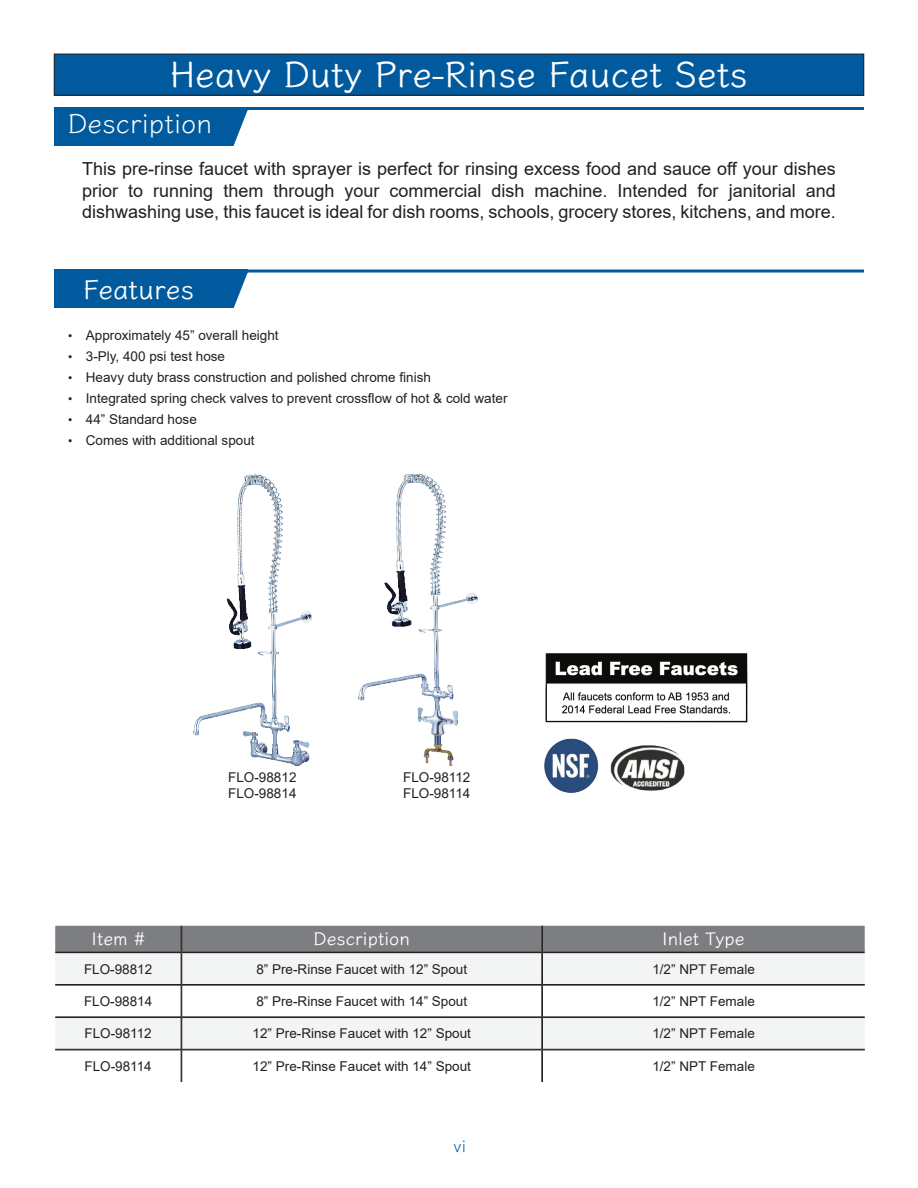
<style>
.page{position:relative;width:918px;height:1188px;background:#fff}
.page>*{position:absolute;margin:0;border:0;box-sizing:border-box;transform-origin:0 0}
.Hank{font:600 36px "Klee One";color:#fff}
.Hank-2{font:27px "Klee One";color:#fff}
.Milller{font:600 27px "Klee One";color:#fff}
.description_text_12_sarabun{font:18px/21.6px "Arial";color:#231f20;text-align:justify}
.klee_table_top{font:600 18px "Klee One";color:#fff}
.t1{font:16.5px "Klee One";color:#015a9d}
.Table_9_Arial_center{font:13.5px "Arial";color:#231f20}
._9_arial_center{font:13.5px "Arial";color:#231f20}
.s1{font-size:12px}
</style>
<div class="page">
<hr style="left:54px;top:270px;width:810px;height:3px;background:#015a9d">
<div style="left:54px;top:270px;width:194px;height:38px;background:#015a9d"></div>
<svg style="left:234px;top:273px;width:14px;height:35px"></svg>
<img style="left:358px;top:474px;width:119px;height:292px">
<img style="left:193px;top:474px;width:119px;height:292px">
<hr style="left:54px;top:107px;width:810px;height:3px;background:#015a9d">
<div style="left:54px;top:107px;width:194px;height:39px;background:#015a9d"></div>
<svg style="left:234px;top:110px;width:14px;height:36px"></svg>
<img style="left:544px;top:738px;width:55px;height:55px">
<img style="left:545px;top:653px;width:203px;height:70px">
<img style="left:610px;top:745px;width:75px;height:46px">
<div style="left:54px;top:54px;width:810px;height:41px;background:#015a9d"></div>
<div style="left:54px;top:54px;width:810px;height:41px;border:1px solid #231f20"></div>
<svg style="left:55px;top:953px;width:810px;height:96px;fill:#f3f4f4"></svg>
<hr style="left:181px;top:984px;width:361px;height:1px;background:#fff">
<hr style="left:181px;top:1017px;width:361px;height:1px;background:#fff">
<div style="left:55px;top:926px;width:810px;height:26px;background:#7c7e81"></div>
<hr style="left:181px;top:953px;width:1px;height:31px;background:#231f20">
<hr style="left:542px;top:953px;width:1px;height:31px;background:#231f20">
<hr style="left:55px;top:984px;width:126px;height:1px;background:#231f20">
<hr style="left:55px;top:985px;width:126px;height:1px;background:#231f20">
<hr style="left:182px;top:984px;width:360px;height:1px;background:#231f20">
<hr style="left:182px;top:985px;width:360px;height:1px;background:#231f20">
<hr style="left:181px;top:985px;width:1px;height:32px;background:#231f20">
<hr style="left:542px;top:984px;width:323px;height:1px;background:#231f20">
<hr style="left:542px;top:985px;width:323px;height:1px;background:#231f20">
<hr style="left:542px;top:985px;width:1px;height:32px;background:#231f20">
<hr style="left:55px;top:1017px;width:126px;height:1px;background:#231f20">
<hr style="left:182px;top:1017px;width:360px;height:1px;background:#231f20">
<hr style="left:181px;top:1018px;width:1px;height:31px;background:#231f20">
<hr style="left:542px;top:1017px;width:323px;height:1px;background:#231f20">
<hr style="left:542px;top:1018px;width:1px;height:31px;background:#231f20">
<hr style="left:55px;top:1049px;width:126px;height:1px;background:#231f20">
<hr style="left:55px;top:1050px;width:126px;height:1px;background:#231f20">
<hr style="left:182px;top:1049px;width:360px;height:1px;background:#231f20">
<hr style="left:182px;top:1050px;width:360px;height:1px;background:#231f20">
<hr style="left:181px;top:1050px;width:1px;height:32px;background:#231f20">
<hr style="left:542px;top:1049px;width:323px;height:1px;background:#231f20">
<hr style="left:542px;top:1050px;width:323px;height:1px;background:#231f20">
<hr style="left:542px;top:1050px;width:1px;height:32px;background:#231f20">
<hr style="left:55px;top:952px;width:126px;height:1px;background:#231f20">
<hr style="left:181px;top:952px;width:361px;height:1px;background:#231f20">
<hr style="left:542px;top:952px;width:323px;height:1px;background:#231f20">
<p class="Hank" style="left:170px;top:53px;width:580px">Heavy Duty Pre-Rinse Faucet Sets</p>
<p class="Hank-2" style="left:68px;top:108px;width:146px">Description</p>
<p class="description_text_12_sarabun" style="left:82px;top:158px;width:755px">This pre-rinse faucet with sprayer is perfect for rinsing excess food and sauce off your dishes prior to running them through your commercial dish machine. Intended for janitorial and dishwashing use, this faucet is ideal for dish rooms, schools, grocery stores, kitchens, and more.</p>
<p class="Milller" style="left:83px;top:273px;width:113px">Features</p>
<p class="Table_9_Arial_center" style="left:68px;top:326px;width:212px"><span class="s1">•</span> Approximately 45” overall height</p>
<p class="Table_9_Arial_center" style="left:68px;top:347px;width:158px"><span class="s1">•</span> 3-Ply, 400 psi test hose</p>
<p class="Table_9_Arial_center" style="left:68px;top:368px;width:364px"><span class="s1">•</span> Heavy duty brass construction and polished chrome finish</p>
<p class="Table_9_Arial_center" style="left:68px;top:389px;width:441px"><span class="s1">•</span> Integrated spring check valves to prevent crossflow of hot &amp; cold water</p>
<p class="Table_9_Arial_center" style="left:68px;top:410px;width:130px"><span class="s1">•</span> 44” Standard hose</p>
<p class="Table_9_Arial_center" style="left:68px;top:431px;width:188px"><span class="s1">•</span> Comes with additional spout</p>
<p class="_9_arial_center" style="left:228px;top:768px;width:70px">FLO-98812</p>
<p class="_9_arial_center" style="left:228px;top:784px;width:70px">FLO-98814</p>
<p class="_9_arial_center" style="left:403px;top:768px;width:69px">FLO-98112</p>
<p class="_9_arial_center" style="left:403px;top:784px;width:69px">FLO-98114</p>
<p class="klee_table_top" style="left:92px;top:928px;width:55px">Item #</p>
<p class="klee_table_top" style="left:314px;top:928px;width:98px">Description</p>
<p class="klee_table_top" style="left:662px;top:928px;width:84px">Inlet Type</p>
<p class="Table_9_Arial_center" style="left:84px;top:960px;width:70px">FLO-98812</p>
<p class="Table_9_Arial_center" style="left:256px;top:960px;width:212px">8” Pre-Rinse Faucet with 12” Spout</p>
<p class="Table_9_Arial_center" style="left:652px;top:960px;width:104px">1/2” NPT Female</p>
<p class="Table_9_Arial_center" style="left:84px;top:992px;width:70px">FLO-98814</p>
<p class="Table_9_Arial_center" style="left:256px;top:992px;width:212px">8” Pre-Rinse Faucet with 14” Spout</p>
<p class="Table_9_Arial_center" style="left:652px;top:992px;width:104px">1/2” NPT Female</p>
<p class="Table_9_Arial_center" style="left:85px;top:1024px;width:69px">FLO-98112</p>
<p class="Table_9_Arial_center" style="left:253px;top:1024px;width:220px">12” Pre-Rinse Faucet with 12” Spout</p>
<p class="Table_9_Arial_center" style="left:652px;top:1024px;width:104px">1/2” NPT Female</p>
<p class="Table_9_Arial_center" style="left:85px;top:1057px;width:69px">FLO-98114</p>
<p class="Table_9_Arial_center" style="left:253px;top:1057px;width:220px">12” Pre-Rinse Faucet with 14” Spout</p>
<p class="Table_9_Arial_center" style="left:652px;top:1057px;width:104px">1/2” NPT Female</p>
<p class="t1" style="left:454px;top:1136px;width:14px">vi</p>
</div>
